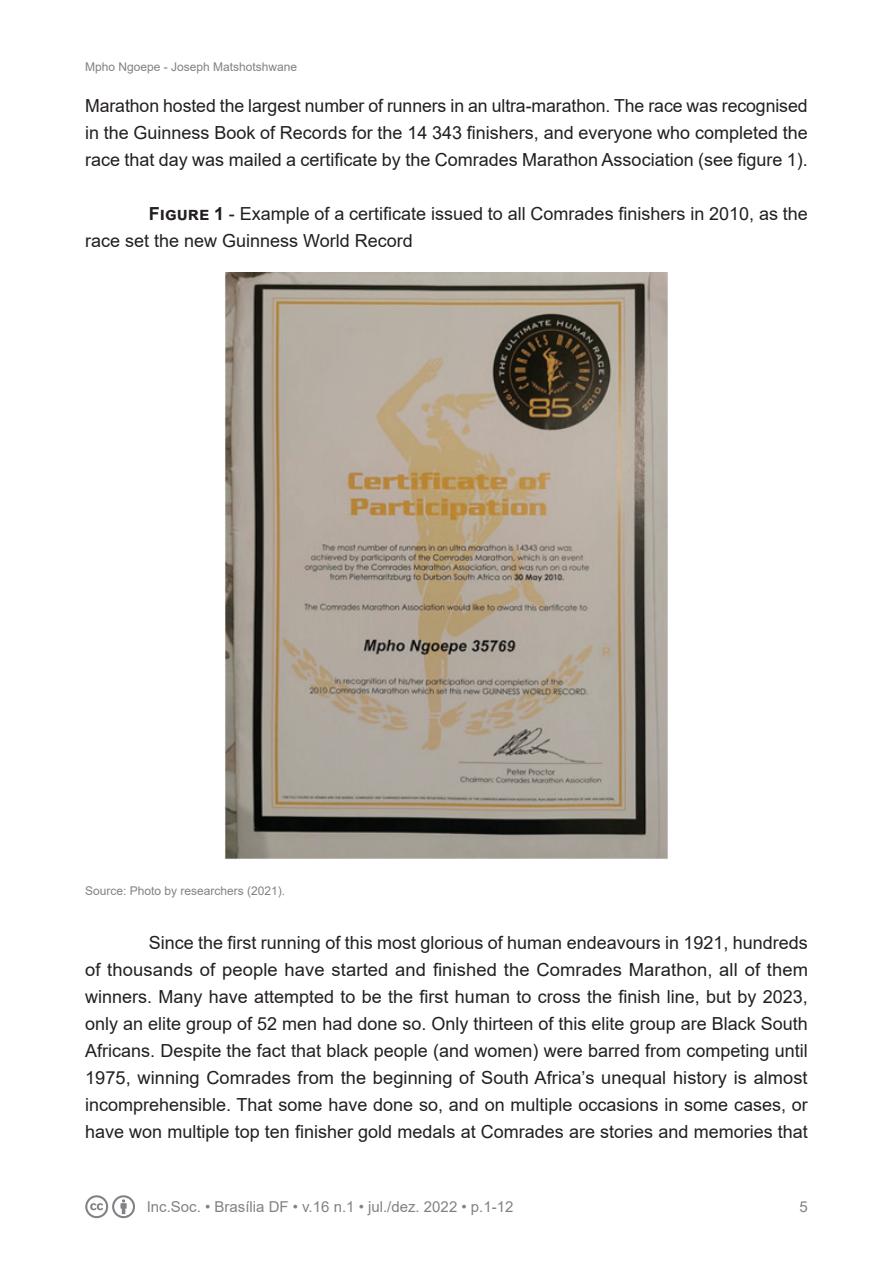
<style>
.page{position:relative;width:893px;height:1263px;background:#fff}
.page>*{position:absolute;margin:0;border:0;box-sizing:border-box;transform-origin:0 0}
.t1{font:18px/27px "Arial";color:#231f20;text-align:justify}
.t2{font:15px "Arial";color:#808285}
.t3{font:12px "Arial";color:#808285}
.s1{font-weight:700}
</style>
<div class="page">
<img style="left:225px;top:272px;width:443px;height:587px">
<svg style="left:85px;top:1195px;width:50px;height:23px"></svg>
<p class="t3" style="left:85px;top:59px;width:214px">Mpho Ngoepe - Joseph Matshotshwane</p>
<p class="t1" style="left:85px;top:92px;width:724px">Marathon hosted the largest number of runners in an ultra-marathon. The race was recognised in the Guinness Book of Records for the 14 343 finishers, and everyone who completed the race that day was mailed a certificate by the Comrades Marathon Association (see figure 1).</p>
<p class="t1" style="left:85px;top:200px;width:724px;text-indent:64px"><span class="s1">Figure 1</span> - Example of a certificate issued to all Comrades finishers in 2010, as the race set the new Guinness World Record</p>
<p class="t3" style="left:85px;top:883px;width:202px">Source: Photo by researchers (2021).</p>
<p class="t1" style="left:85px;top:929px;width:725px;text-indent:64px">Since the first running of this most glorious of human endeavours in 1921, hundreds of thousands of people have started and finished the Comrades Marathon, all of them winners. Many have attempted to be the first human to cross the finish line, but by 2023, only an elite group of 52 men had done so. Only thirteen of this elite group are Black South Africans. Despite the fact that black people (and women) were barred from competing until 1975, winning Comrades from the beginning of South Africa’s unequal history is almost incomprehensible. That some have done so, and on multiple occasions in some cases, or have won multiple top ten finisher gold medals at Comrades are stories and memories that</p>
<p class="t2" style="left:147px;top:1197px;width:368px">Inc.Soc. • Brasília DF • v.16 n.1 • jul./dez. 2022 • p.1-12</p>
<p class="t2" style="left:800px;top:1197px;width:10px">5</p>
</div>
